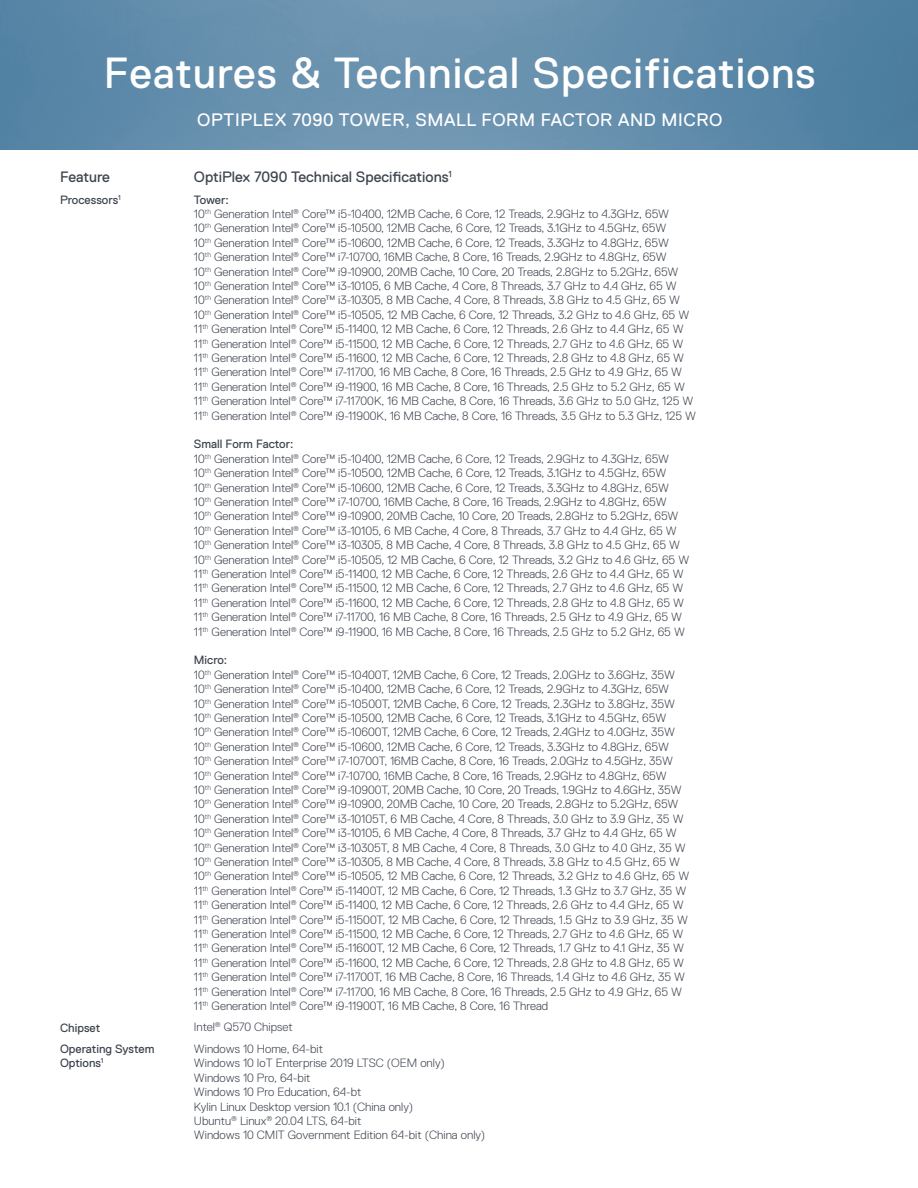
<style>
.page{position:relative;width:918px;height:1188px;background:#fff}
.page>*{position:absolute;margin:0;border:0;box-sizing:border-box;transform-origin:0 0}
.t1{font:43.5px "Dell Replica";letter-spacing:.025em;color:#fff}
.t2{font:18px "Dell Replica";letter-spacing:.035em;color:#fff}
.t3{font:15px "Dell Replica";color:#3e444f}
.t4{font:300 12px/14.4px "Dell Replica";color:#3e444f}
.t5{font:12px/14.4px "Dell Replica";color:#3e444f}
.s1{font-weight:400}
</style>
<div class="page">
<img style="left:0;top:0;width:918px;height:150px">
<h1 class="t1" style="left:104px;top:49px;width:713px">Features &amp; Technical Specifications</h1>
<h2 class="t2" style="left:197px;top:110px;width:527px">OPTIPLEX 7090 TOWER, SMALL FORM FACTOR AND MICRO</h2>
<p class="t3" style="left:60px;top:169px;width:52px">Feature</p>
<p class="t3" style="left:194px;top:169px;width:259px">OptiPlex 7090 Technical Specifications<sup>1</sup></p>
<p class="t5" style="left:60px;top:192px;width:62px">Processors<sup>1</sup></p>
<p class="t4" style="left:194px;top:192px;width:504px"><span class="s1">Tower:<br></span>10<sup>th</sup> Generation Intel<sup>®</sup> Core™ i5-10400, 12MB Cache, 6 Core, 12 Treads, 2.9GHz to 4.3GHz, 65W<br>10<sup>th</sup> Generation Intel<sup>®</sup> Core™ i5-10500, 12MB Cache, 6 Core, 12 Treads, 3.1GHz to 4.5GHz, 65W<br>10<sup>th</sup> Generation Intel<sup>®</sup> Core™ i5-10600, 12MB Cache, 6 Core, 12 Treads, 3.3GHz to 4.8GHz, 65W<br>10<sup>th</sup> Generation Intel<sup>®</sup> Core™ i7-10700, 16MB Cache, 8 Core, 16 Treads, 2.9GHz to 4.8GHz, 65W<br>10<sup>th</sup> Generation Intel<sup>®</sup> Core™ i9-10900, 20MB Cache, 10 Core, 20 Treads, 2.8GHz to 5.2GHz, 65W 10<sup>th</sup> Generation Intel<sup>®</sup> Core™ i3-10105, 6 MB Cache, 4 Core, 8 Threads, 3.7 GHz to 4.4 GHz, 65 W 10<sup>th</sup> Generation Intel<sup>®</sup> Core™ i3-10305, 8 MB Cache, 4 Core, 8 Threads, 3.8 GHz to 4.5 GHz, 65 W 10<sup>th</sup> Generation Intel<sup>®</sup> Core™ i5-10505, 12 MB Cache, 6 Core, 12 Threads, 3.2 GHz to 4.6 GHz, 65 W 11<sup>th</sup> Generation Intel<sup>®</sup> Core™ i5-11400, 12 MB Cache, 6 Core, 12 Threads, 2.6 GHz to 4.4 GHz, 65 W 11<sup>th</sup> Generation Intel<sup>®</sup> Core™ i5-11500, 12 MB Cache, 6 Core, 12 Threads, 2.7 GHz to 4.6 GHz, 65 W 11<sup>th</sup> Generation Intel<sup>®</sup> Core™ i5-11600, 12 MB Cache, 6 Core, 12 Threads, 2.8 GHz to 4.8 GHz, 65 W 11<sup>th</sup> Generation Intel<sup>®</sup> Core™ i7-11700, 16 MB Cache, 8 Core, 16 Threads, 2.5 GHz to 4.9 GHz, 65 W 11<sup>th</sup> Generation Intel<sup>®</sup> Core™ i9-11900, 16 MB Cache, 8 Core, 16 Threads, 2.5 GHz to 5.2 GHz, 65 W 11<sup>th</sup> Generation Intel<sup>®</sup> Core™ i7-11700K, 16 MB Cache, 8 Core, 16 Threads, 3.6 GHz to 5.0 GHz, 125 W 11<sup>th</sup> Generation Intel<sup>®</sup> Core™ i9-11900K, 16 MB Cache, 8 Core, 16 Threads, 3.5 GHz to 5.3 GHz, 125 W</p>
<p class="t4" style="left:194px;top:437px;width:497px"><span class="s1">Small Form Factor:<br></span>10<sup>th</sup> Generation Intel<sup>®</sup> Core™ i5-10400, 12MB Cache, 6 Core, 12 Treads, 2.9GHz to 4.3GHz, 65W<br>10<sup>th</sup> Generation Intel<sup>®</sup> Core™ i5-10500, 12MB Cache, 6 Core, 12 Treads, 3.1GHz to 4.5GHz, 65W<br>10<sup>th</sup> Generation Intel<sup>®</sup> Core™ i5-10600, 12MB Cache, 6 Core, 12 Treads, 3.3GHz to 4.8GHz, 65W<br>10<sup>th</sup> Generation Intel<sup>®</sup> Core™ i7-10700, 16MB Cache, 8 Core, 16 Treads, 2.9GHz to 4.8GHz, 65W<br>10<sup>th</sup> Generation Intel<sup>®</sup> Core™ i9-10900, 20MB Cache, 10 Core, 20 Treads, 2.8GHz to 5.2GHz, 65W 10<sup>th</sup> Generation Intel<sup>®</sup> Core™ i3-10105, 6 MB Cache, 4 Core, 8 Threads, 3.7 GHz to 4.4 GHz, 65 W 10<sup>th</sup> Generation Intel<sup>®</sup> Core™ i3-10305, 8 MB Cache, 4 Core, 8 Threads, 3.8 GHz to 4.5 GHz, 65 W 10<sup>th</sup> Generation Intel<sup>®</sup> Core™ i5-10505, 12 MB Cache, 6 Core, 12 Threads, 3.2 GHz to 4.6 GHz, 65 W 11<sup>th</sup> Generation Intel<sup>®</sup> Core™ i5-11400, 12 MB Cache, 6 Core, 12 Threads, 2.6 GHz to 4.4 GHz, 65 W 11<sup>th</sup> Generation Intel<sup>®</sup> Core™ i5-11500, 12 MB Cache, 6 Core, 12 Threads, 2.7 GHz to 4.6 GHz, 65 W 11<sup>th</sup> Generation Intel<sup>®</sup> Core™ i5-11600, 12 MB Cache, 6 Core, 12 Threads, 2.8 GHz to 4.8 GHz, 65 W 11<sup>th</sup> Generation Intel<sup>®</sup> Core™ i7-11700, 16 MB Cache, 8 Core, 16 Threads, 2.5 GHz to 4.9 GHz, 65 W 11<sup>th</sup> Generation Intel<sup>®</sup> Core™ i9-11900, 16 MB Cache, 8 Core, 16 Threads, 2.5 GHz to 5.2 GHz, 65 W</p>
<p class="t4" style="left:194px;top:653px;width:497px"><span class="s1">Micro:<br></span>10<sup>th</sup> Generation Intel<sup>®</sup> Core™ i5-10400T, 12MB Cache, 6 Core, 12 Treads, 2.0GHz to 3.6GHz, 35W 10<sup>th</sup> Generation Intel<sup>®</sup> Core™ i5-10400, 12MB Cache, 6 Core, 12 Treads, 2.9GHz to 4.3GHz, 65W<br>10<sup>th</sup> Generation Intel<sup>®</sup> Core™ i5-10500T, 12MB Cache, 6 Core, 12 Treads, 2.3GHz to 3.8GHz, 35W 10<sup>th</sup> Generation Intel<sup>®</sup> Core™ i5-10500, 12MB Cache, 6 Core, 12 Treads, 3.1GHz to 4.5GHz, 65W<br>10<sup>th</sup> Generation Intel<sup>®</sup> Core™ i5-10600T, 12MB Cache, 6 Core, 12 Treads, 2.4GHz to 4.0GHz, 35W 10<sup>th</sup> Generation Intel<sup>®</sup> Core™ i5-10600, 12MB Cache, 6 Core, 12 Treads, 3.3GHz to 4.8GHz, 65W<br>10<sup>th</sup> Generation Intel<sup>®</sup> Core™ i7-10700T, 16MB Cache, 8 Core, 16 Treads, 2.0GHz to 4.5GHz, 35W 10<sup>th</sup> Generation Intel<sup>®</sup> Core™ i7-10700, 16MB Cache, 8 Core, 16 Treads, 2.9GHz to 4.8GHz, 65W<br>10<sup>th</sup> Generation Intel<sup>®</sup> Core™ i9-10900T, 20MB Cache, 10 Core, 20 Treads, 1.9GHz to 4.6GHz, 35W 10<sup>th</sup> Generation Intel<sup>®</sup> Core™ i9-10900, 20MB Cache, 10 Core, 20 Treads, 2.8GHz to 5.2GHz, 65W 10<sup>th</sup> Generation Intel<sup>®</sup> Core™ i3-10105T, 6 MB Cache, 4 Core, 8 Threads, 3.0 GHz to 3.9 GHz, 35 W 10<sup>th</sup> Generation Intel<sup>®</sup> Core™ i3-10105, 6 MB Cache, 4 Core, 8 Threads, 3.7 GHz to 4.4 GHz, 65 W 10<sup>th</sup> Generation Intel<sup>®</sup> Core™ i3-10305T, 8 MB Cache, 4 Core, 8 Threads, 3.0 GHz to 4.0 GHz, 35 W 10<sup>th</sup> Generation Intel<sup>®</sup> Core™ i3-10305, 8 MB Cache, 4 Core, 8 Threads, 3.8 GHz to 4.5 GHz, 65 W 10<sup>th</sup> Generation Intel<sup>®</sup> Core™ i5-10505, 12 MB Cache, 6 Core, 12 Threads, 3.2 GHz to 4.6 GHz, 65 W 11<sup>th</sup> Generation Intel<sup>®</sup> Core™ i5-11400T, 12 MB Cache, 6 Core, 12 Threads, 1.3 GHz to 3.7 GHz, 35 W 11<sup>th</sup> Generation Intel<sup>®</sup> Core™ i5-11400, 12 MB Cache, 6 Core, 12 Threads, 2.6 GHz to 4.4 GHz, 65 W 11<sup>th</sup> Generation Intel<sup>®</sup> Core™ i5-11500T, 12 MB Cache, 6 Core, 12 Threads, 1.5 GHz to 3.9 GHz, 35 W 11<sup>th</sup> Generation Intel<sup>®</sup> Core™ i5-11500, 12 MB Cache, 6 Core, 12 Threads, 2.7 GHz to 4.6 GHz, 65 W 11<sup>th</sup> Generation Intel<sup>®</sup> Core™ i5-11600T, 12 MB Cache, 6 Core, 12 Threads, 1.7 GHz to 4.1 GHz, 35 W 11<sup>th</sup> Generation Intel<sup>®</sup> Core™ i5-11600, 12 MB Cache, 6 Core, 12 Threads, 2.8 GHz to 4.8 GHz, 65 W 11<sup>th</sup> Generation Intel<sup>®</sup> Core™ i7-11700T, 16 MB Cache, 8 Core, 16 Threads, 1.4 GHz to 4.6 GHz, 35 W 11<sup>th</sup> Generation Intel<sup>®</sup> Core™ i7-11700, 16 MB Cache, 8 Core, 16 Threads, 2.5 GHz to 4.9 GHz, 65 W 11<sup>th</sup> Generation Intel<sup>®</sup> Core™ i9-11900T, 16 MB Cache, 8 Core, 16 Thread</p>
<p class="t5" style="left:60px;top:1020px;width:42px">Chipset</p>
<p class="t4" style="left:194px;top:1020px;width:100px">Intel<sup>®</sup> Q570 Chipset</p>
<p class="t5" style="left:60px;top:1042px;width:96px">Operating System<br>Options<sup>1</sup></p>
<p class="t4" style="left:194px;top:1042px;width:293px">Windows 10 Home, 64-bit<br>Windows 10 IoT Enterprise 2019 LTSC (OEM only)<br>Windows 10 Pro, 64-bit<br>Windows 10 Pro Education, 64-bt<br>Kylin Linux Desktop version 10.1 (China only)<br>Ubuntu<sup>®</sup> Linux<sup>®</sup> 20.04 LTS, 64-bit<br>Windows 10 CMIT Government Edition 64-bit (China only)</p>
</div>
